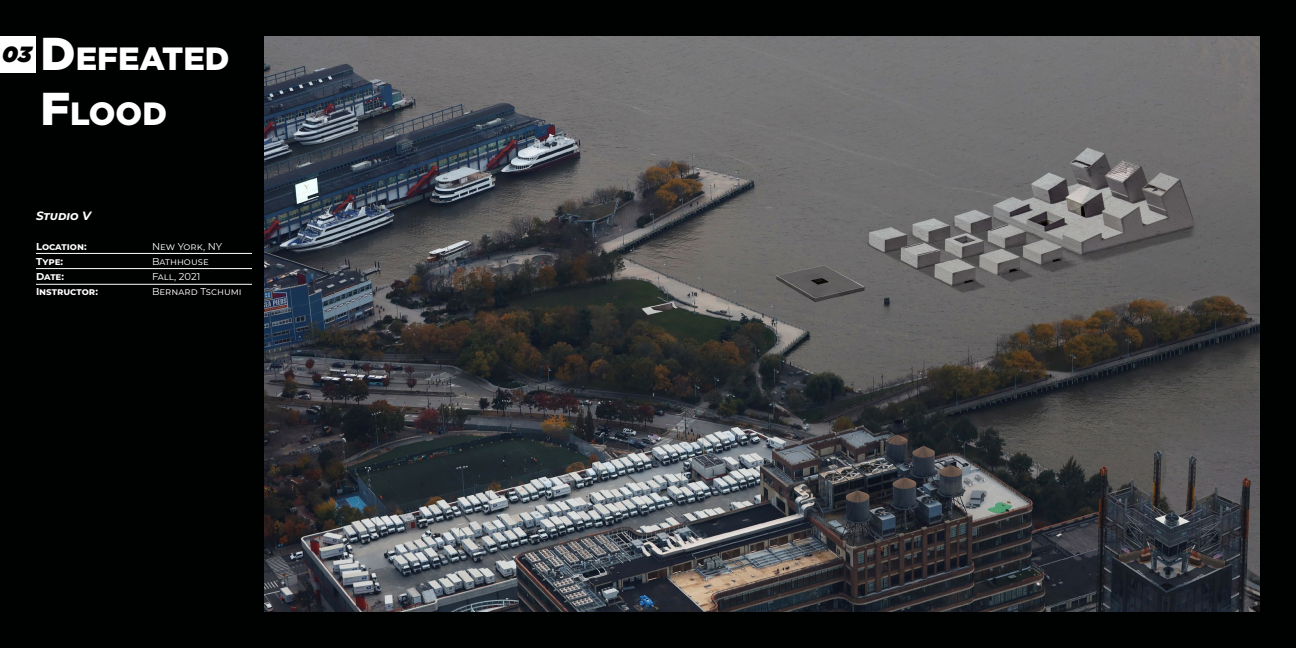
<style>
.page{position:relative;width:1296px;height:648px;background:#000101}
.page>*{position:absolute;margin:0;border:0;box-sizing:border-box;transform-origin:0 0}
.t1{font:900 32.2px/55.2px "Gotham";color:#fff}
.t2{font:italic 900 22px "Gotham";color:#000}
.t3{font:italic 700 12px "Montserrat";color:#fff}
.t4{font:10px/15px "Montserrat";color:#fff}
.t5{font:700 10px/15px "Montserrat";color:#fff}
.s1{font-size:46px}
</style>
<div class="page">
<img style="left:264px;top:36px;width:996px;height:576px">
<hr style="left:36px;top:253px;width:216px;height:1px;background:#fff">
<hr style="left:36px;top:268px;width:216px;height:1px;background:#fff">
<hr style="left:36px;top:284px;width:216px;height:1px;background:#fff">
<div style="left:0;top:36px;width:36px;height:37px;background:#fff"></div>
<h2 class="t2" style="left:2px;top:42px;width:31px">03</h2>
<h1 class="t1" style="left:40px;top:30px;width:187px"><span class="s1">D</span>EFEATED<br><span class="s1">F</span>LOOD</h1>
<p class="t3" style="left:36px;top:207px;width:57px">Studio V</p>
<p class="t5" style="left:36px;top:238px;width:63px">Location:<br>Type:<br>Date:<br>Instructor:</p>
<p class="t4" style="left:152px;top:238px;width:91px">New York, NY<br>Bathhouse<br>Fall, 2021<br>Bernard Tschumi</p>
</div>
